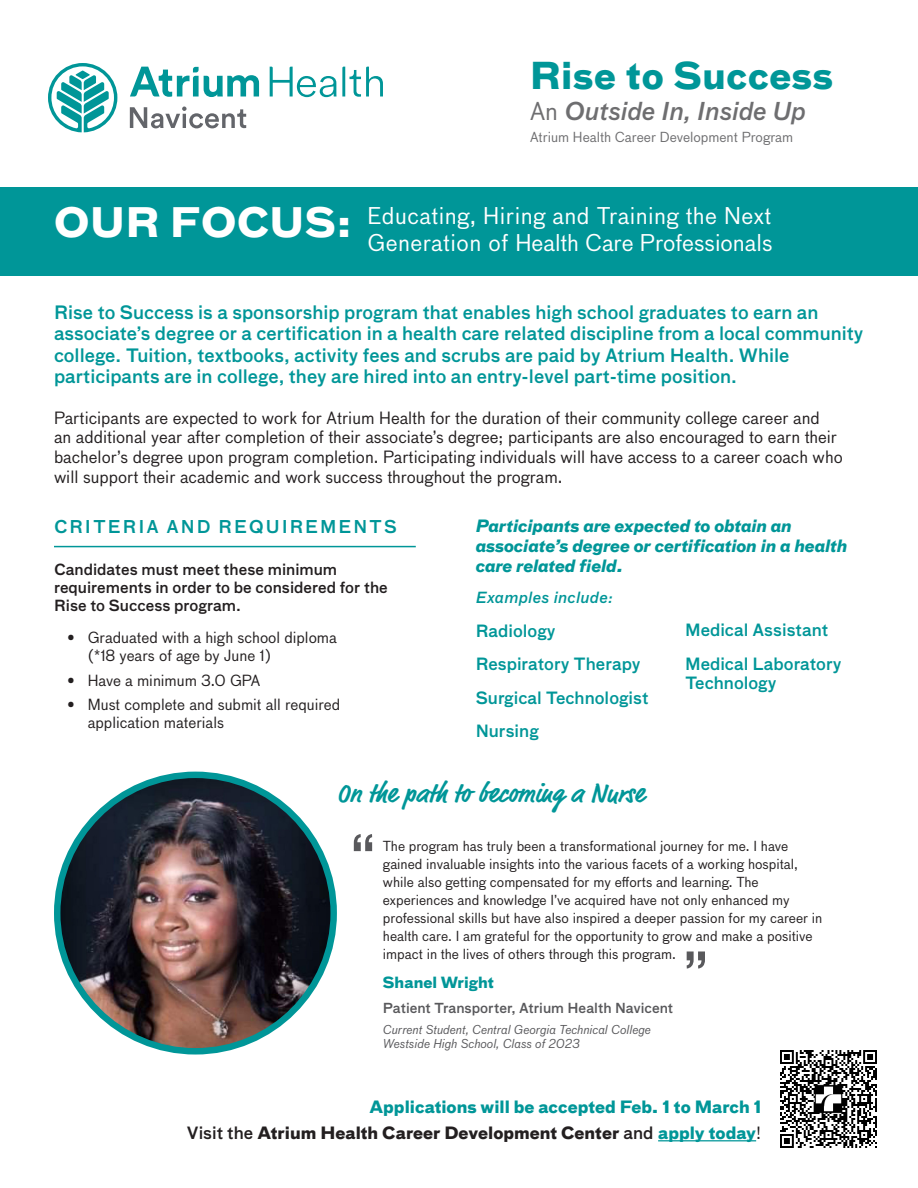
<style>
.page{position:relative;width:918px;height:1188px;background:#fff}
.page>*{position:absolute;margin:0;border:0;box-sizing:border-box;transform-origin:0 0}
.t1{font:700 39.45px "Bau Pro";letter-spacing:.02em;color:#fff}
.t2{font:700 36px "Bau Pro";letter-spacing:.02em;color:#009698}
.t3{font:700 27px "Market Pro";letter-spacing:.005em;color:#009698}
.t4{font:italic 500 24px "Bau Pro";color:#6e6e70}
.t5{font:22.5px/27px "Bau Pro";letter-spacing:.02em;color:#fff}
.t6{font:500 18px/21.6px "Bau Pro";color:#009698}
.t7{font:500 17.25px "Bau Pro";letter-spacing:.11em;color:#009698}
.t8{font:16.5px/19.8px "Bau Pro";color:#231f20}
.t9{font:500 16.5px "Bau Pro";color:#009698}
.t10{font:italic 700 16.5px/19.8px "Bau Pro";color:#009698}
.t11{font:700 16.5px "Bau Pro";color:#231f20}
.t12{font:700 16.5px "Bau Pro";color:#009698}
.t13{font:15px/18px "Bau Pro";color:#231f20}
.t14{font:500 15px/18px "Bau Pro";color:#231f20}
.t15{font:italic 500 15px "Bau Pro";letter-spacing:.025em;color:#009698}
.t16{font:700 15px "Bau Pro";color:#009698}
.t17{font:13.5px/18px "Bau Pro";color:#231f20}
.t18{font:500 13.5px "Bau Pro";color:#59595c}
.t19{font:13.5px "Bau Pro";color:#6e6e70}
.t20{font:italic 12px "Bau Pro";color:#59595c}
.s1{font-weight:400;font-style:normal}
.s2{font-weight:500}
.s3{color:#009698}
.s4{font-weight:400}
</style>
<div class="page">
<img style="left:57px;top:775px;width:276px;height:273px">
<div style="left:54px;top:772px;width:283px;height:283px;border:6px solid #009698;border-radius:50%"></div>
<div style="left:0;top:187px;width:918px;height:89px;background:#009698"></div>
<hr style="left:54px;top:546px;width:362px;height:1px;background:#009698">
<svg style="left:354px;top:834px;width:18px;height:17px"></svg>
<svg style="left:687px;top:951px;width:18px;height:18px"></svg>
<hr style="left:658px;top:1140px;width:98px;height:1px;background:#009698">
<img style="left:780px;top:1050px;width:97px;height:97px">
<svg style="left:130px;top:107px;width:116px;height:21px"></svg>
<svg style="left:48px;top:63px;width:69px;height:69px"></svg>
<svg style="left:130px;top:67px;width:253px;height:30px"></svg>
<p class="t2" style="left:530px;top:44px;width:304px">Rise to Success</p>
<p class="t4" style="left:530px;top:94px;width:277px"><span class="s1">An</span> Outside In, Inside Up</p>
<p class="t19" style="left:530px;top:127px;width:265px">Atrium Health Career Development Program</p>
<p class="t1" style="left:54px;top:188px;width:299px">OUR FOCUS:</p>
<p class="t5" style="left:368px;top:201px;width:406px">Educating, Hiring and Training the Next<br>Generation of Health Care Professionals</p>
<p class="t6" style="left:54px;top:300px;width:811px">Rise to Success is a sponsorship program that enables high school graduates to earn an associate’s degree or a certification in a health care related discipline from a local community college. Tuition, textbooks, activity fees and scrubs are paid by Atrium Health. While participants are in college, they are hired into an entry-level part-time position.</p>
<p class="t8" style="left:54px;top:407px;width:790px">Participants are expected to work for Atrium Health for the duration of their community college career and<br>an additional year after completion of their associate’s degree; participants are also encouraged to earn their bachelor’s degree upon program completion. Participating individuals will have access to a career coach who will support their academic and work success throughout the program.</p>
<p class="t10" style="left:476px;top:515px;width:373px">Participants are expected to obtain an associate’s degree or certification in a health care related field.</p>
<p class="t15" style="left:476px;top:586px;width:139px">Examples include:</p>
<p class="t9" style="left:685px;top:618px;width:145px">Medical Assistant</p>
<p class="t9" style="left:685px;top:651px;width:158px">Medical Laboratory</p>
<p class="t9" style="left:685px;top:671px;width:93px">Technology</p>
<p class="t7" style="left:54px;top:513px;width:344px">CRITERIA AND REQUIREMENTS</p>
<p class="t14" style="left:54px;top:560px;width:335px">Candidates must meet these minimum requirements in order to be considered for the</p>
<p class="t14" style="left:54px;top:596px;width:188px">Rise to Success program.</p>
<p class="t13" style="left:88px;top:628px;width:251px;text-indent:-20px">• Graduated with a high school diploma (*18 years of age by June 1)</p>
<p class="t13" style="left:68px;top:670px;width:194px">• Have a minimum 3.0 GPA</p>
<p class="t13" style="left:88px;top:695px;width:254px;text-indent:-20px">• Must complete and submit all required application materials</p>
<p class="t9" style="left:476px;top:619px;width:81px">Radiology</p>
<p class="t9" style="left:476px;top:652px;width:166px">Respiratory Therapy</p>
<p class="t9" style="left:476px;top:685px;width:174px">Surgical Technologist</p>
<p class="t9" style="left:476px;top:719px;width:65px">Nursing</p>
<p class="t3" style="left:337px;top:774px;width:309px">On the path to becoming a Nurse</p>
<p class="t17" style="left:383px;top:836px;width:441px">The program has truly been a transformational journey for me. I have gained invaluable insights into the various facets of a working hospital, while also getting compensated for my efforts and learning. The experiences and knowledge I’ve acquired have not only enhanced my professional skills but have also inspired a deeper passion for my career in health care. I am grateful for the opportunity to grow and make a positive impact in the lives of others through this program.</p>
<p class="t16" style="left:383px;top:970px;width:113px">Shanel Wright</p>
<p class="t18" style="left:383px;top:998px;width:292px">Patient Transporter, Atrium Health Navicent</p>
<p class="t20" style="left:383px;top:1021px;width:270px">Current Student, Central Georgia Technical College</p>
<p class="t20" style="left:383px;top:1035px;width:198px">Westside High School, Class of 2023</p>
<p class="t12" style="left:369px;top:1093px;width:393px">Applications will be accepted Feb. 1 to March 1</p>
<p class="t11" style="left:187px;top:1119px;width:576px"><span class="s2">Visit the</span> Atrium Health Career Development Center <span class="s2">and</span> <span class="s3">apply today</span><span class="s4">!</span></p>
</div>
